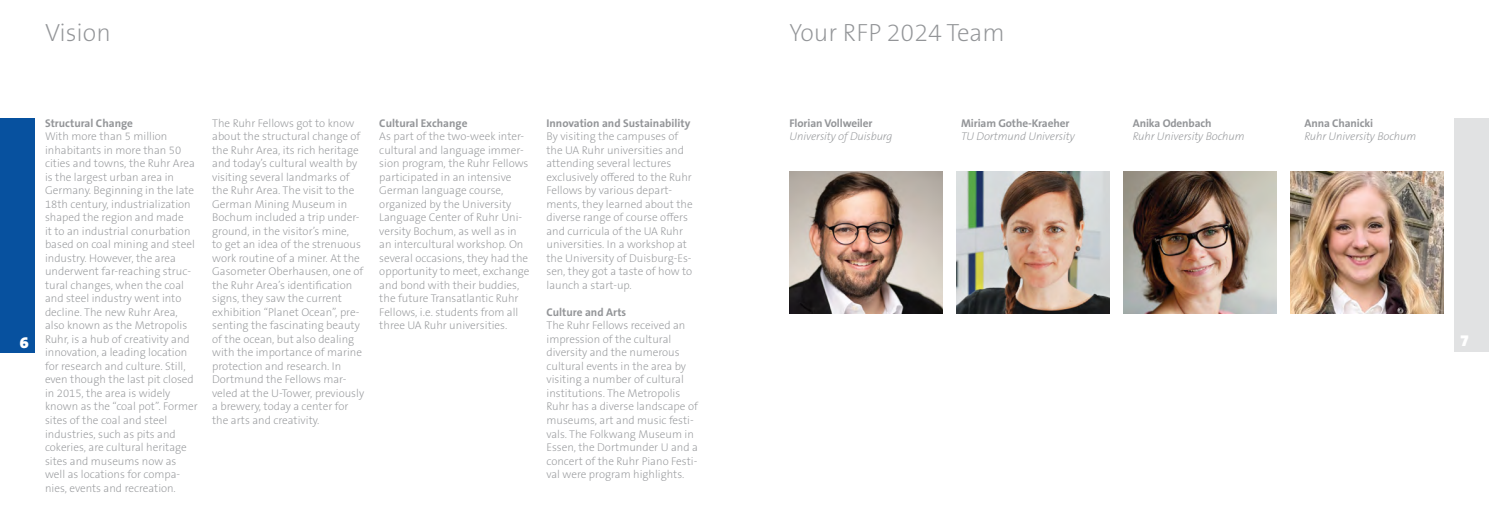
<style>
.page{position:relative;width:1489px;height:525px;background:#fff}
.page>*{position:absolute;margin:0;border:0;box-sizing:border-box;transform-origin:0 0}
.t1{font:200 25px "The Sans B W2";color:#939598}
.t2{font:900 16.25px "The Sans B W9";color:#fff}
.t3{font:200 11.25px/13.5px "The Sans B W2";color:#939598}
.t4{font:700 11.25px "The Sans B W7";letter-spacing:-.01em;color:#939598}
.t5{font:italic 200 11.25px "The Sans B W2";letter-spacing:-.01em;color:#939598}
</style>
<div class="page">
<div style="left:1454px;top:118px;width:34px;height:234px;background:#e1e2e3"></div>
<div style="left:0;top:118px;width:34px;height:234px;background:#07519f"></div>
<img style="left:789px;top:172px;width:153px;height:141px">
<img style="left:956px;top:172px;width:153px;height:141px">
<img style="left:1123px;top:172px;width:153px;height:141px">
<img style="left:1290px;top:172px;width:153px;height:141px">
<h1 class="t1" style="left:45px;top:17px;width:67px">Vision</h1>
<h1 class="t1" style="left:789px;top:17px;width:217px">Your RFP 2024 Team</h1>
<h2 class="t2" style="left:20px;top:332px;width:10px">6</h2>
<p class="t4" style="left:45px;top:116px;width:89px">Structural Change</p>
<p class="t3" style="left:45px;top:130px;width:154px">With more than 5 million inhabitants in more than 50 cities and towns, the Ruhr Area is the largest urban area in<br>Germany. Beginning in the late<br>18th century, industrialization shaped the region and made<br>it to an industrial conurbation based on coal mining and steel industry. However, the area underwent far-reaching struc&shy;tural changes, when the coal and steel industry went into decline. The new Ruhr Area, also known as the Metropolis<br>Ruhr, is a hub of creativity and innovation, a leading location for research and culture. Still, even though the last pit closed in 2015, the area is widely known as the “coal pot”. Former sites of the coal and steel industries, such as pits and cokeries, are cultural heritage sites and museums now as well as locations for compa&shy;nies, events and recreation.</p>
<p class="t3" style="left:212px;top:116px;width:153px">The Ruhr Fellows got to know about the structural change of the Ruhr Area, its rich heritage and today’s cultural wealth by visiting several landmarks of the Ruhr Area. The visit to the<br>German Mining Museum in<br>Bochum included a trip under&shy;ground, in the visitor’s mine,<br>to get an idea of the strenuous work routine of a miner. At the<br>Gasometer Oberhausen, one of the Ruhr Area’s identification signs, they saw the current exhibition “Planet Ocean”, pre&shy;senting the fascinating beauty of the ocean, but also dealing with the importance of marine protection and research. In<br>Dortmund the Fellows mar&shy;veled at the U-Tower, previously a brewery, today a center for the arts and creativity.</p>
<p class="t4" style="left:379px;top:116px;width:90px">Cultural Exchange</p>
<p class="t3" style="left:379px;top:130px;width:152px">As part of the two-week inter&shy;cultural and language immer&shy;sion program, the Ruhr Fellows participated in an intensive<br>German language course, organized by the University<br>Language Center of Ruhr Uni&shy;versity Bochum, as well as in an intercultural workshop. On several occasions, they had the opportunity to meet, exchange and bond with their buddies, the future Transatlantic Ruhr<br>Fellows, i.e. students from all three UA Ruhr universities.</p>
<p class="t4" style="left:546px;top:116px;width:145px">Innovation and Sustainability</p>
<p class="t3" style="left:546px;top:130px;width:148px">By visiting the campuses of the UA Ruhr universities and attending several lectures exclusively offered to the Ruhr<br>Fellows by various depart&shy;ments, they learned about the diverse range of course offers and curricula of the UA Ruhr universities. In a workshop at the University of Duisburg-Es&shy;sen, they got a taste of how to launch a start-up.</p>
<p class="t4" style="left:546px;top:305px;width:81px">Culture and Arts</p>
<p class="t3" style="left:546px;top:319px;width:153px">The Ruhr Fellows received an impression of the cultural diversity and the numerous cultural events in the area by visiting a number of cultural institutions. The Metropolis<br>Ruhr has a diverse landscape of museums, art and music festi&shy;vals. The Folkwang Museum in<br>Essen, the Dortmunder U and a concert of the Ruhr Piano Festi&shy;val were program highlights.</p>
<p class="t4" style="left:789px;top:116px;width:84px">Florian Vollweiler</p>
<p class="t5" style="left:789px;top:130px;width:105px">University of Duisburg</p>
<p class="t4" style="left:961px;top:116px;width:110px">Miriam Gothe-Kraeher</p>
<p class="t5" style="left:961px;top:130px;width:115px">TU Dortmund University</p>
<p class="t4" style="left:1132px;top:116px;width:80px">Anika Odenbach</p>
<p class="t5" style="left:1132px;top:130px;width:113px">Ruhr University Bochum</p>
<p class="t4" style="left:1304px;top:116px;width:70px">Anna Chanicki</p>
<p class="t5" style="left:1304px;top:130px;width:113px">Ruhr University Bochum</p>
<h2 class="t2" style="left:1459px;top:330px;width:10px">7</h2>
</div>
